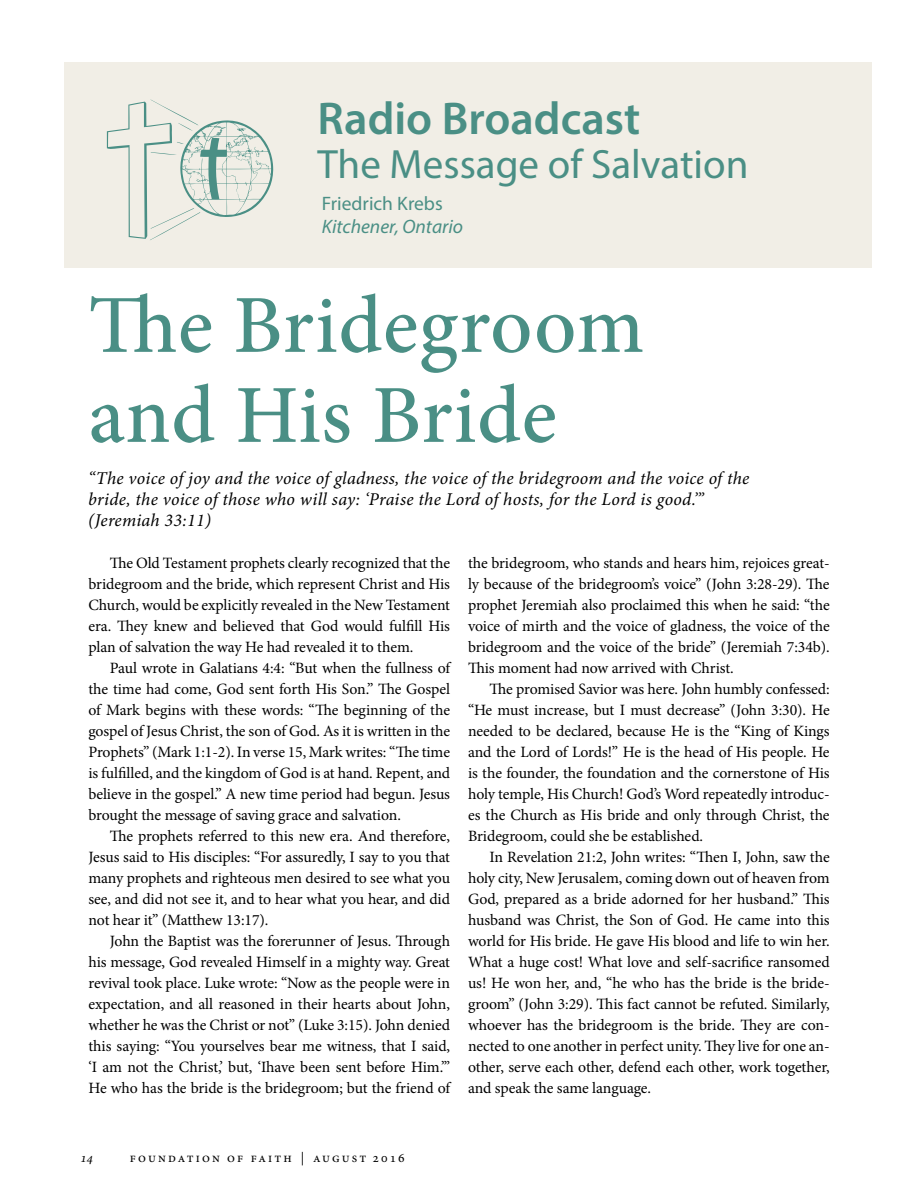
<style>
.page{position:relative;width:918px;height:1188px;background:#fff}
.page>*{position:absolute;margin:0;border:0;box-sizing:border-box;transform-origin:0 0}
.t1{font:500 82.5px/90px "Minion Pro";letter-spacing:.01em;color:#4a8f85}
.t2{font:600 46.2px "Myriad Pro";color:#4a8f85}
.t3{font:40.95px "Myriad Pro";color:#4a8f85}
.t4{font:italic 19.5px "Myriad Pro";color:#4a8f85}
.t5{font:19.5px "Myriad Pro";color:#4a8f85}
.t6{font:italic 18px/21px "Minion Pro";letter-spacing:.015em;color:#000}
.t7{font:15.75px/21px "Minion Pro";letter-spacing:-.01em;color:#000;text-align:justify}
.t8{font:13.5px "Minion Pro";letter-spacing:.16em;color:#000}
.t9{font:italic 13.5px "Minion Pro";color:#000}
</style>
<div class="page">
<div style="left:64px;top:62px;width:808px;height:206px;background:#f1eee6"></div>
<svg style="left:107px;top:99px;width:167px;height:141px"></svg>
<h2 class="t2" style="left:318px;top:89px;width:324px">Radio Broadcast</h2>
<h3 class="t3" style="left:318px;top:139px;width:432px">The Message of Salvation</h3>
<p class="t5" style="left:322px;top:191px;width:123px">Friedrich Krebs</p>
<p class="t4" style="left:322px;top:215px;width:143px">Kitchener, Ontario</p>
<h1 class="t1" style="left:88px;top:281px;width:557px">The Bridegroom and His Bride</h1>
<p class="t6" style="left:88px;top:468px;width:663px">“The voice of joy and the voice of gladness, the voice of the bridegroom and the voice of the bride, the voice of those who will say: ‘Praise the Lord of hosts, for the Lord is good.’” (Jeremiah 33:11)</p>
<p class="t7" style="left:88px;top:552px;width:363px;text-indent:21px">The Old Testament prophets clearly recognized that the bridegroom and the bride, which represent Christ and His Church, would be explicitly revealed in the New Testament era. They knew and believed that God would fulfill His plan of salvation the way He had revealed it to them.</p>
<p class="t7" style="left:88px;top:657px;width:363px;text-indent:21px">Paul wrote in Galatians 4:4: “But when the fullness of the time had come, God sent forth His Son.” The Gospel of Mark begins with these words: “The beginning of the gospel of Jesus Christ, the son of God. As it is written in the Prophets” (Mark 1:1-2). In verse 15, Mark writes: “The time is fulfilled, and the kingdom of God is at hand. Repent, and believe in the gospel.” A new time period had begun. Jesus brought the message of saving grace and salvation.</p>
<p class="t7" style="left:88px;top:825px;width:363px;text-indent:21px">The prophets referred to this new era. And therefore, Jesus said to His disciples: “For assuredly, I say to you that many prophets and righteous men desired to see what you see, and did not see it, and to hear what you hear, and did not hear it” (Matthew 13:17).</p>
<p class="t7" style="left:88px;top:930px;width:363px;text-indent:21px">John the Baptist was the forerunner of Jesus. Through his message, God revealed Himself in a mighty way. Great revival took place. Luke wrote: “Now as the people were in expectation, and all reasoned in their hearts about John, whether he was the Christ or not” (Luke 3:15). John denied this saying: “You yourselves bear me witness, that I said, ‘I am not the Christ,’ but, ‘Ihave been sent before Him.’” He who has the bride is the bridegroom; but the friend of</p>
<p class="t7" style="left:468px;top:552px;width:363px">the bridegroom, who stands and hears him, rejoices great&shy;ly because of the bridegroom’s voice” (John 3:28-29). The prophet Jeremiah also proclaimed this when he said: “the voice of mirth and the voice of gladness, the voice of the bridegroom and the voice of the bride” (Jeremiah 7:34b).<br>This moment had now arrived with Christ.</p>
<p class="t7" style="left:468px;top:678px;width:363px;text-indent:21px">The promised Savior was here. John humbly confessed: “He must increase, but I must decrease” (John 3:30). He needed to be declared, because He is the “King of Kings and the Lord of Lords!” He is the head of His people. He is the founder, the foundation and the cornerstone of His holy temple, His Church! God’s Word repeatedly introduc&shy;es the Church as His bride and only through Christ, the Bridegroom, could she be established.</p>
<p class="t7" style="left:468px;top:846px;width:363px;text-indent:21px">In Revelation 21:2, John writes: “Then I, John, saw the holy city, New Jerusalem, coming down out of heaven from God, prepared as a bride adorned for her husband.” This husband was Christ, the Son of God. He came into this world for His bride. He gave His blood and life to win her.<br>What a huge cost! What love and self-sacrifice ransomed us! He won her, and, “he who has the bride is the bride&shy;groom” (John 3:29). This fact cannot be refuted. Similarly, whoever has the bridegroom is the bride. They are con&shy;nected to one another in perfect unity. They live for one an&shy;other, serve each other, defend each other, work together, and speak the same language.</p>
<p class="t9" style="left:80px;top:1149px;width:14px">14</p>
<p class="t8" style="left:130px;top:1149px;width:276px">foundation of faith | august 2016</p>
</div>
